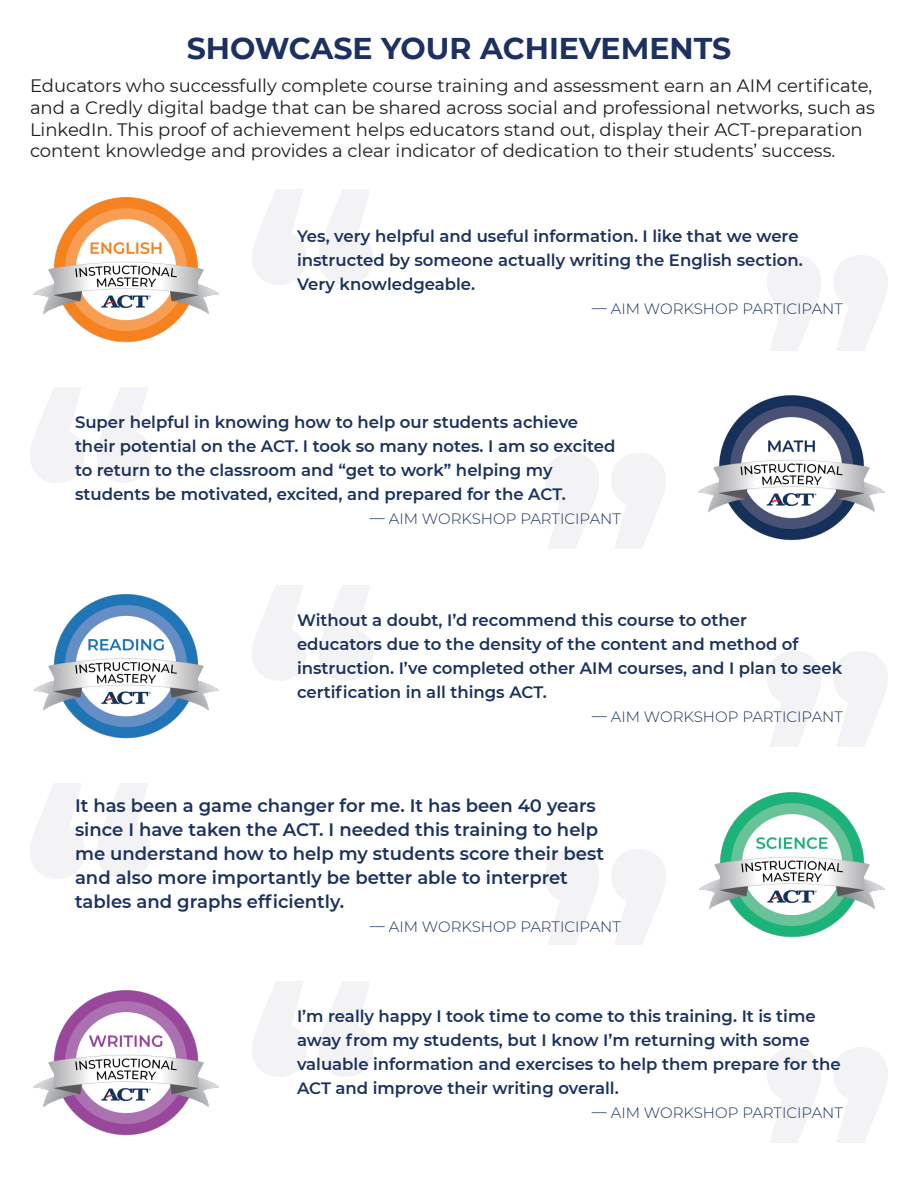
<style>
.page{position:relative;width:918px;height:1188px;background:#fff}
.page>*{position:absolute;margin:0;border:0;box-sizing:border-box;transform-origin:0 0}
.t1{font:700 30px "Montserrat";color:#1c3160}
.t2{font:18px/21.6px "Montserrat";color:#1c1d1c}
.t3{font:600 18px/24px "Montserrat";color:#1b325f}
.t4{font:600 16.5px/24px "Montserrat";color:#1b325f}
.t5{font:300 15px "Montserrat";color:#1b325f}
</style>
<div class="page">
<img style="left:33px;top:594px;width:186px;height:145px">
<img style="left:699px;top:792px;width:186px;height:146px">
<img style="left:33px;top:990px;width:186px;height:146px">
<img style="left:33px;top:197px;width:186px;height:146px">
<img style="left:698px;top:395px;width:187px;height:146px">
<svg style="left:252px;top:585px;width:121px;height:96px"></svg>
<svg style="left:767px;top:651px;width:121px;height:96px"></svg>
<svg style="left:252px;top:981px;width:121px;height:96px"></svg>
<svg style="left:767px;top:1047px;width:121px;height:96px"></svg>
<svg style="left:252px;top:189px;width:121px;height:96px"></svg>
<svg style="left:767px;top:255px;width:121px;height:96px"></svg>
<svg style="left:30px;top:387px;width:121px;height:96px"></svg>
<svg style="left:545px;top:453px;width:121px;height:96px"></svg>
<svg style="left:30px;top:783px;width:121px;height:96px"></svg>
<svg style="left:545px;top:849px;width:121px;height:96px"></svg>
<p class="t1" style="left:187px;top:27px;width:546px">SHOWCASE YOUR ACHIEVEMENTS</p>
<p class="t2" style="left:30px;top:75px;width:847px">Educators who successfully complete course training and assessment earn an AIM certificate, and a Credly digital badge that can be shared across social and professional networks, such as LinkedIn. This proof of achievement helps educators stand out, display their ACT-preparation content knowledge and provides a clear indicator of dedication to their students’ success.</p>
<p class="t4" style="left:297px;top:223px;width:507px">Yes, very helpful and useful information. I like that we were instructed by someone actually writing the English section.<br>Very knowledgeable.</p>
<p class="t5" style="left:592px;top:298px;width:252px">— AIM WORKSHOP PARTICIPANT</p>
<p class="t4" style="left:75px;top:409px;width:542px">Super helpful in knowing how to help our students achieve their potential on the ACT. I took so many notes. I am so excited to return to the classroom and “get to work” helping my students be motivated, excited, and prepared for the ACT.</p>
<p class="t5" style="left:370px;top:508px;width:252px">— AIM WORKSHOP PARTICIPANT</p>
<p class="t4" style="left:297px;top:607px;width:547px">Without a doubt, I’d recommend this course to other<br>educators due to the density of the content and method of instruction. I’ve completed other AIM courses, and I plan to seek certification in all things ACT.</p>
<p class="t5" style="left:592px;top:706px;width:252px">— AIM WORKSHOP PARTICIPANT</p>
<p class="t3" style="left:75px;top:793px;width:531px">It has been a game changer for me. It has been 40 years since I have taken the ACT. I needed this training to help me understand how to help my students score their best and also more importantly be better able to interpret tables and graphs efficiently.</p>
<p class="t5" style="left:370px;top:917px;width:252px">— AIM WORKSHOP PARTICIPANT</p>
<p class="t4" style="left:297px;top:1003px;width:545px">I’m really happy I took time to come to this training. It is time away from my students, but I know I’m returning with some valuable information and exercises to help them prepare for the ACT and improve their writing overall.</p>
<p class="t5" style="left:592px;top:1102px;width:252px">— AIM WORKSHOP PARTICIPANT</p>
</div>
